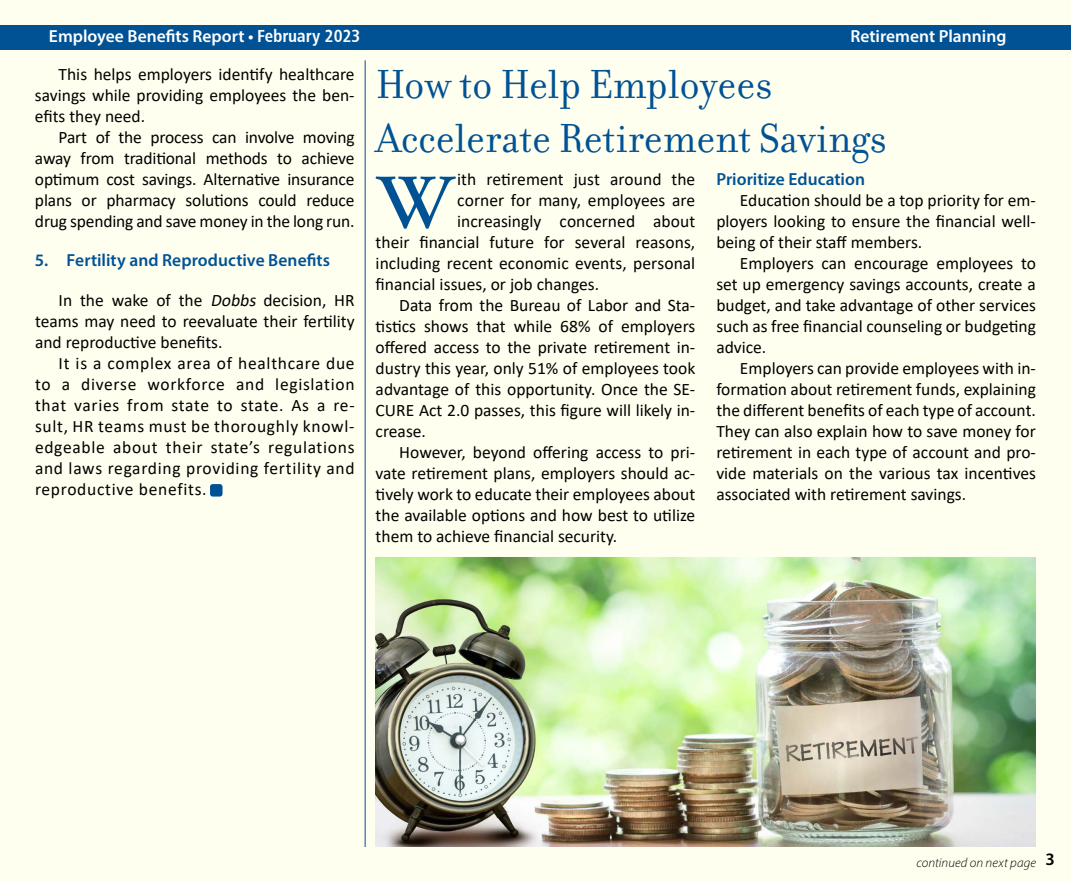
<style>
.page{position:relative;width:1071px;height:882px;background:#fff}
.page>*{position:absolute;margin:0;border:0;box-sizing:border-box;transform-origin:0 0}
.t1{font:600 76.83px "Adobe Garamond Pro";color:#005295}
.t2{font:43.75px/54.2px "Filosofia OT";color:#005295}
.t3{font:17.5px/21px "Calibri";color:#000;text-align:justify}
.t4{font:600 17.5px "Myriad Pro";color:#005295}
.t5{font:600 17.5px "Myriad Pro";color:#fff}
.t6{font:600 17.5px "Myriad Pro";color:#000}
.t7{font:italic 300 13.12px "Myriad Pro";letter-spacing:.01em;color:#000}
.s1{font-family:"Humanist 777 BT Bold Condensed B";font-weight:400}
.s2{font-style:italic}
</style>
<div class="page">
<div style="left:1px;top:1px;width:1070px;height:881px;background:#fffff0"></div>
<div style="left:0;top:25px;width:1071px;height:24px;background:#005295"></div>
<img style="left:376px;top:558px;width:660px;height:289px">
<div style="left:210px;top:484px;width:13px;height:13px;background:#005295;border-radius:3px"></div>
<hr style="left:365px;top:60px;width:1px;height:787px;background:#005295">
<p class="t5" style="left:49px;top:25px;width:313px">Employee Benefits Report • <span class="s1">February 2023</span></p>
<p class="t3" style="left:35px;top:64px;width:321px;text-indent:24px">This helps employers identify healthcare savings while providing employees the ben&shy;efits they need.</p>
<p class="t3" style="left:35px;top:127px;width:321px;text-indent:24px">Part of the process can involve moving away from traditional methods to achieve optimum cost savings. Alternative insurance plans or pharmacy solutions could reduce drug spending and save money in the long run.</p>
<p class="t4" style="left:35px;top:249px;width:297px">5. Fertility and Reproductive Benefits</p>
<p class="t3" style="left:35px;top:289px;width:321px;text-indent:24px">In the wake of the <span class="s2">Dobbs</span> decision, HR teams may need to reevaluate their fertility and reproductive benefits.</p>
<p class="t3" style="left:35px;top:352px;width:321px;text-indent:24px">It is a complex area of healthcare due to a diverse workforce and legislation that varies from state to state. As a re&shy;sult, HR teams must be thoroughly knowl&shy;edgeable about their state’s regulations and laws regarding providing fertility and reproductive benefits.</p>
<p class="t5" style="left:850px;top:25px;width:157px">Retirement Planning</p>
<h2 class="t2" style="left:376px;top:57px;width:513px">How to Help Employees<br>Accelerate Retirement Savings</h2>
<h1 class="t1" style="left:377px;top:159px;width:76px">W</h1>
<p class="t3" style="left:457px;top:169px;width:240px">ith retirement just around the</p>
<p class="t3" style="left:457px;top:190px;width:240px">corner for many, employees are</p>
<p class="t3" style="left:457px;top:211px;width:240px">increasingly concerned about</p>
<p class="t3" style="left:376px;top:232px;width:321px">their financial future for several reasons,</p>
<p class="t3" style="left:376px;top:253px;width:321px">including recent economic events, personal</p>
<p class="t3" style="left:376px;top:274px;width:225px">financial issues, or job changes.</p>
<p class="t3" style="left:399px;top:295px;width:298px">Data from the Bureau of Labor and Sta-</p>
<p class="t3" style="left:376px;top:316px;width:321px">tistics shows that while 68% of employers</p>
<p class="t3" style="left:376px;top:337px;width:321px">offered access to the private retirement in-</p>
<p class="t3" style="left:376px;top:358px;width:321px">dustry this year, only 51% of employees took</p>
<p class="t3" style="left:376px;top:379px;width:321px">advantage of this opportunity. Once the SE-</p>
<p class="t3" style="left:376px;top:400px;width:321px">CURE Act 2.0 passes, this figure will likely in-</p>
<p class="t3" style="left:376px;top:421px;width:52px">crease.</p>
<p class="t3" style="left:399px;top:442px;width:298px">However, beyond offering access to pri-</p>
<p class="t3" style="left:376px;top:463px;width:321px">vate retirement plans, employers should ac-</p>
<p class="t3" style="left:376px;top:484px;width:321px">tively work to educate their employees about</p>
<p class="t3" style="left:376px;top:505px;width:321px">the available options and how best to utilize</p>
<p class="t3" style="left:376px;top:526px;width:243px">them to achieve financial security.</p>
<p class="t4" style="left:716px;top:168px;width:150px">Prioritize Education</p>
<p class="t3" style="left:716px;top:190px;width:321px;text-indent:24px">Education should be a top priority for em&shy;ployers looking to ensure the financial well&shy;being of their staff members.</p>
<p class="t3" style="left:716px;top:253px;width:321px;text-indent:24px">Employers can encourage employees to set up emergency savings accounts, create a budget, and take advantage of other services such as free financial counseling or budgeting advice.</p>
<p class="t3" style="left:716px;top:358px;width:321px;text-indent:24px">Employers can provide employees with in&shy;formation about retirement funds, explaining the different benefits of each type of account.<br>They can also explain how to save money for retirement in each type of account and pro&shy;vide materials on the various tax incentives associated with retirement savings.</p>
<p class="t7" style="left:916px;top:855px;width:121px">continued on next page</p>
<p class="t6" style="left:1045px;top:848px;width:11px">3</p>
</div>
